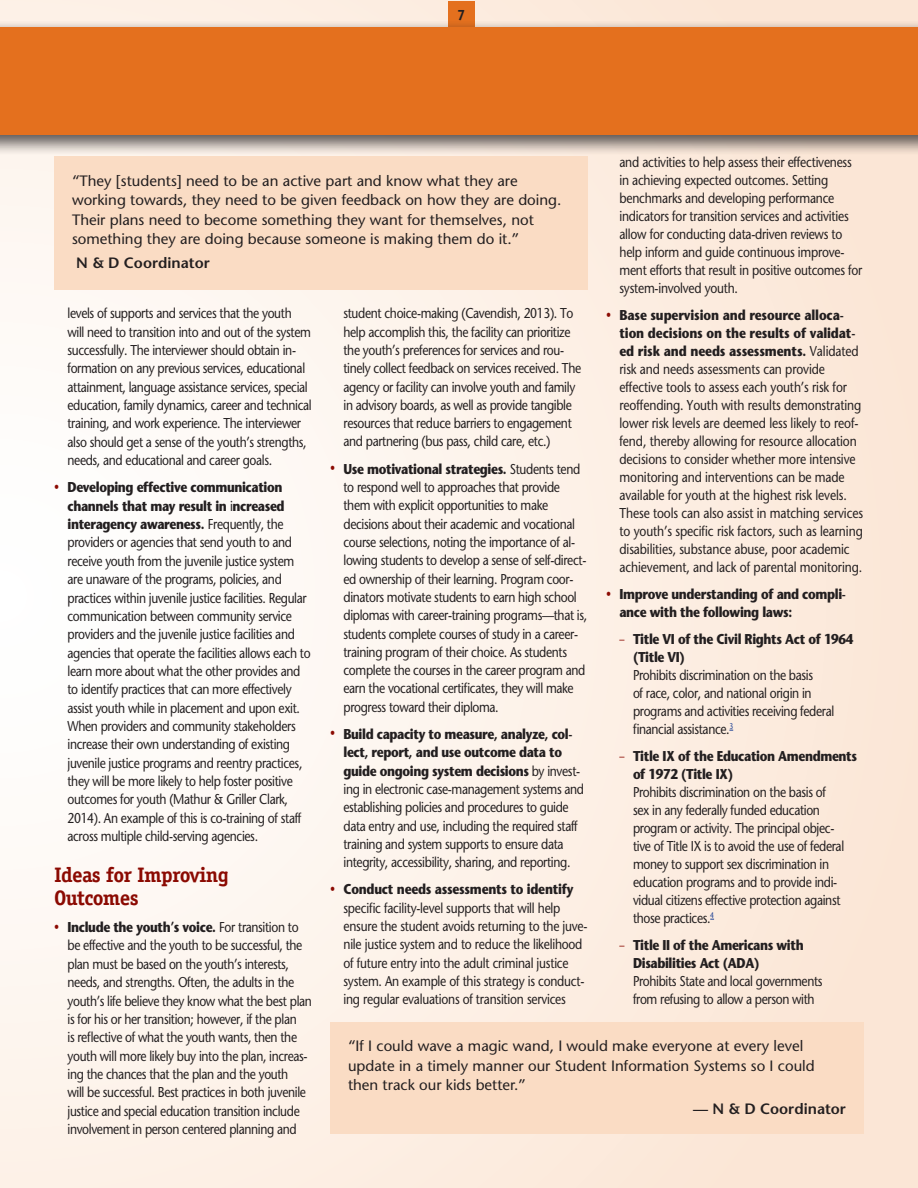
<style>
.page{position:relative;width:918px;height:1188px;background:#fff}
.page>*{position:absolute;margin:0;border:0;box-sizing:border-box;transform-origin:0 0}
.t1{font:700 21px/22.8px "Officina Serif Std";letter-spacing:-.03em;color:#8b0a02}
.t2{font:500 15px/19.5px "Stone Sans Std";color:#231f20}
.t3{font:600 15px "Stone Sans Std";color:#231f20}
.t4{font:700 15px "Officina Serif Std";color:#231f20}
.t5{font:500 14.25px/18.3px "Stone Sans Std";letter-spacing:-.03em;color:#231f20;scale:.85 1}
.t6{font:500 14.25px/18px "Stone Sans Std";letter-spacing:-.01em;color:#231f20;scale:.85 1}
.t7{font:700 14.25px/18px "Stone Sans Std";letter-spacing:-.03em;color:#231f20;scale:.85 1}
.s1{font-size:12px;color:#8b0a02}
.s2{font-weight:700}
.s3{font-weight:500;font-size:12px;color:#8b0a02}
</style>
<div class="page">
<div style="left:0;top:0;width:918px;height:1188px;background:linear-gradient(to right,#fefcfa,#fbe7d7)"></div>
<div style="left:448px;top:1px;width:27px;height:27px;background:#e4701e"></div>
<div style="left:0;top:19px;width:918px;height:136px;background:#231f20;opacity:.5"></div>
<div style="left:0;top:28px;width:918px;height:107px;background:#e4701e"></div>
<div style="left:54px;top:157px;width:534px;height:133px;background:#fadcc4"></div>
<div style="left:330px;top:1022px;width:534px;height:112px;background:#fadcc4"></div>
<p class="t4" style="left:457px;top:5px;width:10px">7</p>
<p class="t5" style="left:620px;top:153px;width:287px">and activities to help assess their effectiveness in achieving expected outcomes. Setting benchmarks and developing performance indicators for transition services and activities allow for conducting data-driven reviews to help inform and guide continuous improve&shy;ment efforts that result in positive outcomes for system-involved youth.</p>
<p class="t6" style="left:620px;top:306px;width:288px;text-indent:-14px"><span class="s1">•</span> <span class="s2">Base supervision and resource alloca&shy;tion decisions on the results of validat&shy;ed risk and needs assessments.</span> Validated risk and needs assessments can provide effective tools to assess each youth’s risk for reoffending. Youth with results demonstrating lower risk levels are deemed less likely to reof&shy;fend, thereby allowing for resource allocation decisions to consider whether more intensive monitoring and interventions can be made available for youth at the highest risk levels.<br>These tools can also assist in matching services to youth’s specific risk factors, such as learning disabilities, substance abuse, poor academic achievement, and lack of parental monitoring.</p>
<p class="t7" style="left:620px;top:585px;width:268px;text-indent:-14px"><span class="s3">•</span> Improve understanding of and compli&shy;ance with the following laws:</p>
<p class="t5" style="left:633px;top:630px;width:261px;text-indent:-14px"><span class="s1">–</span> <span class="s2">Title VI of the Civil Rights Act of 1964 (Title VI)<br></span>Prohibits discrimination on the basis<br>of race, color, and national origin in programs and activities receiving federal financial assistance.<sup>3</sup></p>
<p class="t5" style="left:633px;top:747px;width:265px;text-indent:-14px"><span class="s1">–</span> <span class="s2">Title IX of the Education Amendments of 1972 (Title IX)<br></span>Prohibits discrimination on the basis of<br>sex in any federally funded education program or activity. The principal objec-<br>tive of Title IX is to avoid the use of federal money to support sex discrimination in education programs and to provide indi&shy;vidual citizens effective protection against those practices.<sup>4</sup></p>
<p class="t5" style="left:633px;top:936px;width:225px;text-indent:-14px"><span class="s1">–</span> <span class="s2">Title II of the Americans with<br>Disabilities Act (ADA)<br></span>Prohibits State and local governments from refusing to allow a person with</p>
<p class="t2" style="left:72px;top:171px;width:491px">“They [students] need to be an active part and know what they are working towards, they need to be given feedback on how they are doing.<br>Their plans need to become something they want for themselves, not something they are doing because someone is making them do it.”</p>
<p class="t3" style="left:76px;top:254px;width:135px">N &amp; D Coordinator</p>
<p class="t5" style="left:68px;top:304px;width:289px">levels of supports and services that the youth will need to transition into and out of the system successfully. The interviewer should obtain in&shy;formation on any previous services, educational attainment, language assistance services, special education, family dynamics, career and technical training, and work experience. The interviewer also should get a sense of the youth’s strengths, needs, and educational and career goals.</p>
<p class="t5" style="left:68px;top:478px;width:288px;text-indent:-14px"><span class="s1">•</span> <span class="s2">Developing effective communication channels that may result in</span> i<span class="s2">ncreased interagency awareness.</span> Frequently, the providers or agencies that send youth to and receive youth from the juvenile justice system are unaware of the programs, policies, and practices within juvenile justice facilities. Regular communication between community service providers and the juvenile justice facilities and agencies that operate the facilities allows each to learn more about what the other provides and to identify practices that can more effectively assist youth while in placement and upon exit.<br>When providers and community stakeholders increase their own understanding of existing juvenile justice programs and reentry practices, they will be more likely to help foster positive outcomes for youth (Mathur &amp; Griller Clark, 2014). An example of this is co-training of staff across multiple child-serving agencies.</p>
<h2 class="t1" style="left:54px;top:863px;width:176px">Ideas for Improving<br>Outcomes</h2>
<p class="t5" style="left:68px;top:918px;width:289px;text-indent:-14px"><span class="s1">•</span> <span class="s2">Include the youth’s voice.</span> For transition to be effective and the youth to be successful, the plan must be based on the youth’s interests, needs, and strengths. Often, the adults in the youth’s life believe they know what the best plan is for his or her transition; however, if the plan<br>is reflective of what the youth wants, then the youth will more likely buy into the plan, increas&shy;ing the chances that the plan and the youth<br>will be successful. Best practices in both juvenile justice and special education transition include involvement in person centered planning and</p>
<p class="t5" style="left:343px;top:304px;width:281px">student choice-making (Cavendish, 2013). To help accomplish this, the facility can prioritize the youth’s preferences for services and rou&shy;tinely collect feedback on services received. The agency or facility can involve youth and family in advisory boards, as well as provide tangible resources that reduce barriers to engagement and partnering (bus pass, child care, etc.)</p>
<p class="t5" style="left:344px;top:460px;width:288px;text-indent:-14px"><span class="s1">•</span> <span class="s2">Use motivational strategies.</span> Students tend to respond well to approaches that provide them with explicit opportunities to make decisions about their academic and vocational course selections, noting the importance of al&shy;lowing students to develop a sense of self-direct&shy;ed ownership of their learning. Program coor&shy;dinators motivate students to earn high school diplomas with career-training programs—that is, students complete courses of study in a career&shy;training program of their choice. As students complete the courses in the career program and earn the vocational certificates, they will make progress toward their diploma.</p>
<p class="t5" style="left:344px;top:725px;width:285px;text-indent:-14px"><span class="s1">•</span> <span class="s2">Build capacity to measure, analyze, col&shy;lect, report, and use outcome data to guide ongoing system decisions</span> by invest&shy;ing in electronic case-management systems and establishing policies and procedures to guide data entry and use, including the required staff training and system supports to ensure data integrity, accessibility, sharing, and reporting.</p>
<p class="t5" style="left:344px;top:880px;width:289px;text-indent:-14px"><span class="s1">•</span> <span class="s2">Conduct needs assessments to identify </span>specific facility-level supports that will help ensure the student avoids returning to the juve&shy;nile justice system and to reduce the likelihood of future entry into the adult criminal justice system. An example of this strategy is conduct&shy;ing regular evaluations of transition services</p>
<p class="t2" style="left:348px;top:1036px;width:468px">“If I could wave a magic wand, I would make everyone at every level update in a timely manner our Student Information Systems so I could then track our kids better.”</p>
<p class="t3" style="left:693px;top:1100px;width:154px">— N &amp; D Coordinator</p>
</div>
